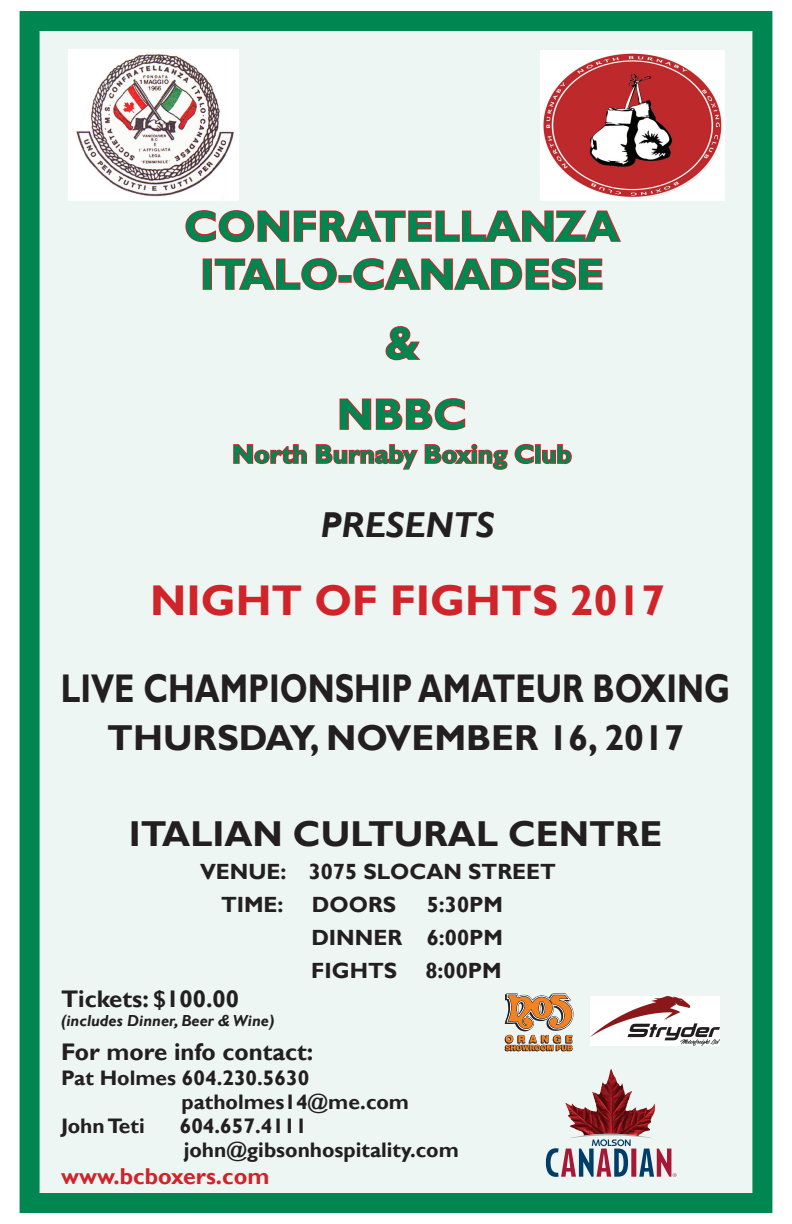
<style>
.page{position:relative;width:792px;height:1224px;background:#fff}
.page>*{position:absolute;margin:0;border:0;box-sizing:border-box;transform-origin:0 0}
.t1{font:700 46px "Gill Sans";color:#008751}
.t2{font:700 43px/48px "Gill Sans";color:#008751;text-align:center}
.t3{font:700 43px "Gill Sans";color:#d1232a}
.t4{font:700 40px "Gill Sans";color:#231f20;scale:.8 1}
.t5{font:700 36px "Gill Sans";color:#231f20}
.t6{font:italic 700 36px "Gill Sans";color:#231f20}
.t7{font:700 26px "Gill Sans";color:#008751}
.t8{font:700 24px "Gill Sans";color:#231f20}
.t9{font:700 23px "Gill Sans";color:#d1232a}
.t10{font:700 22px/33px "Gill Sans";color:#231f20}
.t11{font:700 21px/24px "Gill Sans";color:#231f20}
.t12{font:italic 700 16px "Gill Sans";color:#231f20}
</style>
<div class="page">
<div style="left:30px;top:21px;width:732px;height:1182px;background:#edf6f2"></div>
<div style="left:20px;top:11px;width:752px;height:1202px;border:20px solid #008751"></div>
<img style="left:541px;top:51px;width:183px;height:149px">
<svg style="left:185px;top:210px;width:436px;height:33px"></svg>
<div style="left:203px;top:259px;width:9px;height:31px;border:2px solid #d1232a"></div>
<svg style="left:214px;top:258px;width:123px;height:33px"></svg>
<div style="left:338px;top:275px;width:14px;height:8px;border:2px solid #d1232a"></div>
<svg style="left:353px;top:258px;width:250px;height:33px"></svg>
<svg style="left:385px;top:326px;width:36px;height:35px"></svg>
<svg style="left:339px;top:398px;width:127px;height:33px"></svg>
<svg style="left:233px;top:444px;width:74px;height:21px"></svg>
<svg style="left:315px;top:443px;width:219px;height:27px"></svg>
<div style="left:535px;top:444px;width:6px;height:20px;border:2px solid #d1232a"></div>
<svg style="left:542px;top:444px;width:30px;height:21px"></svg>
<img style="left:69px;top:50px;width:170px;height:150px">
<img style="left:591px;top:997px;width:129px;height:49px">
<img style="left:584px;top:1070px;width:27px;height:42px">
<svg style="left:546px;top:1133px;width:131px;height:44px"></svg>
<svg style="left:505px;top:993px;width:69px;height:58px"></svg>
<h2 class="t2" style="left:184px;top:204px;width:437px">CONFRATELLANZA<br>ITALO-CANADESE</h2>
<h1 class="t1" style="left:385px;top:316px;width:36px">&amp;</h1>
<h2 class="t2" style="left:337px;top:392px;width:131px">NBBC</h2>
<p class="t7" style="left:232px;top:438px;width:341px">North Burnaby Boxing Club</p>
<h3 class="t6" style="left:320px;top:504px;width:176px">PRESENTS</h3>
<h2 class="t3" style="left:150px;top:574px;width:516px">NIGHT OF FIGHTS 2017</h2>
<h3 class="t4" style="left:61px;top:664px;width:838px">LIVE CHAMPIONSHIP AMATEUR BOXING</h3>
<h3 class="t5" style="left:107px;top:716px;width:578px">THURSDAY, NOVEMBER 16, 2017</h3>
<h3 class="t5" style="left:129px;top:812px;width:535px">ITALIAN CULTURAL CENTRE</h3>
<p class="t10" style="left:221px;top:855px;width:337px;text-indent:-21px">VENUE: 3075 SLOCAN STREET<br>TIME:</p>
<p class="t10" style="left:311px;top:888px;width:193px;text-align:justify;text-indent:116px">5:30PM DINNER 6:00PM FIGHTS</p>
<p class="t10" style="left:312px;top:888px;width:86px">DOORS</p>
<p class="t10" style="left:425px;top:954px;width:78px">8:00PM</p>
<p class="t8" style="left:61px;top:984px;width:180px">Tickets: $100.00</p>
<p class="t12" style="left:61px;top:1011px;width:215px">(includes Dinner, Beer &amp; Wine)</p>
<p class="t8" style="left:61px;top:1038px;width:254px">For more info contact:</p>
<p class="t11" style="left:61px;top:1067px;width:250px">Pat Holmes 604.230.5630</p>
<p class="t11" style="left:181px;top:1091px;width:229px">patholmes14@me.com</p>
<p class="t11" style="left:61px;top:1115px;width:85px">John Teti</p>
<p class="t11" style="left:180px;top:1115px;width:281px">604.657.4111 john@gibsonhospitality.com</p>
<p class="t9" style="left:61px;top:1162px;width:210px">www.bcboxers.com</p>
</div>
